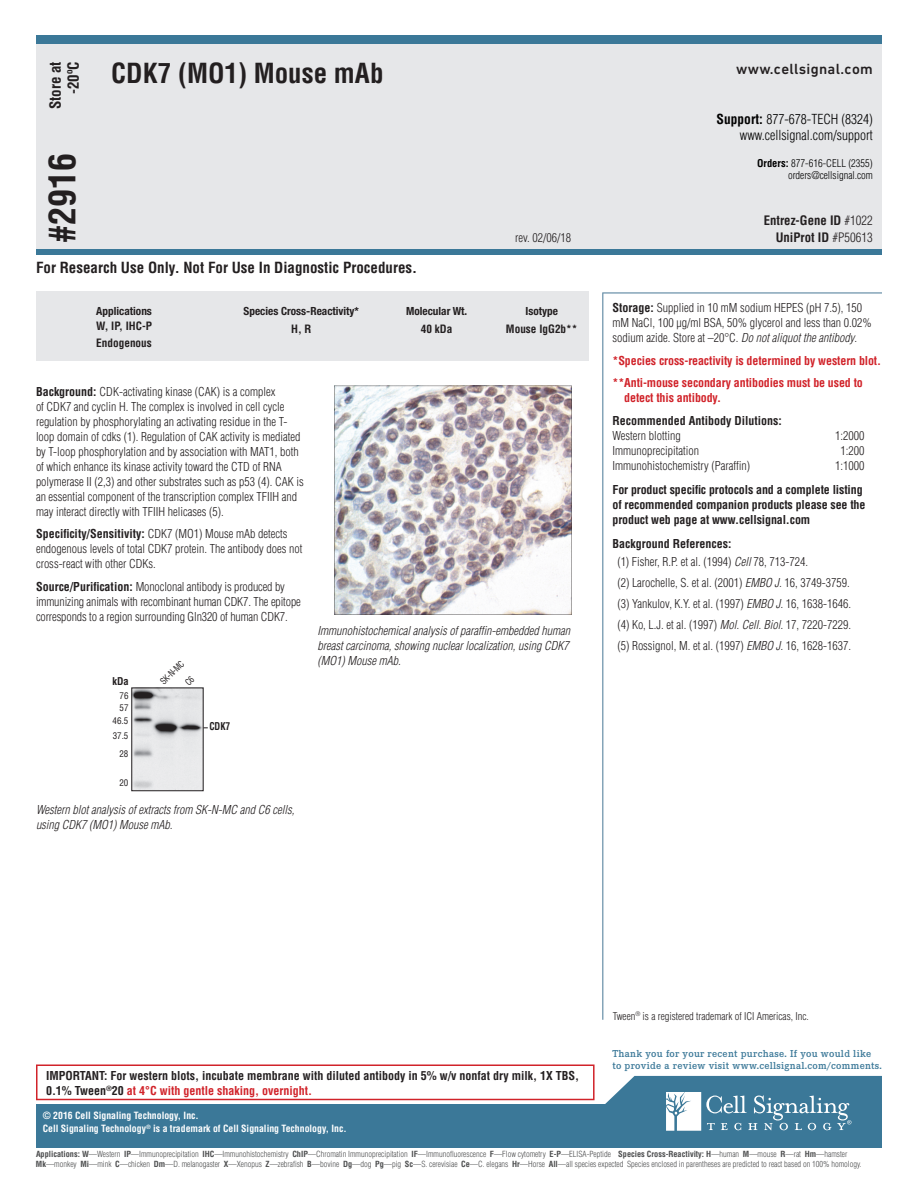
<style>
.page{position:relative;width:918px;height:1188px;background:#fff}
.page>*{position:absolute;margin:0;border:0;box-sizing:border-box;transform-origin:0 0}
.t1{font:700 condensed 36px "Helvetica";color:#231f20}
.t2{font:700 condensed 27px "Helvetica";color:#231f20}
.t3{font:700 condensed 15px/18px "Helvetica";color:#231f20;text-align:right}
.t4{font:500 15px "DIN Next W1 G";letter-spacing:.02em;color:#231f20}
.t5{font:300 condensed 13.5px/16.2px "Helvetica";color:#000;text-align:right}
.t6{font:700 condensed 12.75px "Helvetica";color:#231f20}
.t7{font:300 condensed 12px/15px "Helvetica";color:#231f20}
.t8{font:700 condensed 12px/15px "Helvetica";color:#231f20}
.t9{font:italic 300 condensed 12px/15px "Helvetica";color:#231f20;text-align:justify}
.t10{font:700 condensed 12px/22.5px "Helvetica";letter-spacing:-.01em;color:#d1232a}
.t11{font:700 condensed 11.25px "Helvetica Neue LTW1 G";color:#231f20}
.t12{font:700 condensed 11.25px "Helvetica";color:#231f20}
.t13{font:600 10.5px/12px "Corporate E Pro";letter-spacing:.025em;color:#3b7898}
.t14{font:300 condensed 10.5px/12.6px "Helvetica";color:#000;text-align:right}
.t15{font:300 condensed 10.5px "Helvetica";color:#231f20}
.t16{font:700 condensed 10.5px "Helvetica";color:#231f20;scale:.9 1}
.t17{font:700 condensed 10.5px "Helvetica";color:#231f20}
.t18{font:700 condensed 9.75px "Helvetica";color:#fff}
.t19{font:condensed 9px/12.3px "Helvetica";color:#231f20}
.t20{font:condensed 9px "Helvetica";color:#231f20;scale:.9 1}
.t21{font:300 condensed 8.25px/9.9px "Helvetica";color:#4b4c4d}
.s1{font-weight:700}
.s2{font-weight:300}
.s3{font-style:italic}
.s4{color:#d1232a}
</style>
<div class="page">
<div style="left:36px;top:1104px;width:846px;height:44px;background:#3b7898"></div>
<svg style="left:605px;top:1076px;width:277px;height:55px"></svg>
<div style="left:36px;top:43px;width:846px;height:210px;background:#e6e7e9"></div>
<div style="left:36px;top:249px;width:846px;height:6px;background:#3b7898"></div>
<div style="left:36px;top:35px;width:846px;height:9px;background:#3b7898"></div>
<div style="left:36px;top:291px;width:552px;height:70px;background:#e6e7e9"></div>
<svg style="left:36px;top:1065px;width:559px;height:35px"></svg>
<svg style="left:602px;top:292px;width:280px;height:728px"></svg>
<img style="left:334px;top:386px;width:238px;height:229px">
<img style="left:133px;top:690px;width:68px;height:99px">
<div style="left:131px;top:688px;width:72px;height:103px;border:1px solid #231f20"></div>
<p class="t3" style="left:48px;top:109px;width:49px;rotate:-90deg">Store at -20ºC</p>
<h1 class="t1" style="left:46px;top:243px;width:91px;rotate:-90deg">#2916</h1>
<h2 class="t2" style="left:111px;top:61px;width:274px">CDK7 (MO1) Mouse mAb</h2>
<p class="t3" style="left:36px;top:259px;width:383px">For Research Use Only. Not For Use In Diagnostic Procedures.</p>
<p class="t4" style="left:736px;top:63px;width:138px">www.cellsignal.com</p>
<p class="t5" style="left:717px;top:112px;width:158px"><span class="s1">Support:</span> 877-678-TECH (8324) www.cellsignal.com/support</p>
<p class="t14" style="left:757px;top:157px;width:117px"><span class="s1">Orders:</span> 877-616-CELL (2355) orders@cellsignal.com</p>
<p class="t6" style="left:764px;top:215px;width:111px">Entrez-Gene ID <span class="s2">#1022</span></p>
<p class="t7" style="left:515px;top:231px;width:57px">rev. 02/06/18</p>
<p class="t6" style="left:776px;top:231px;width:99px">UniProt ID <span class="s2">#P50613</span></p>
<p class="t11" style="left:96px;top:307px;width:57px">Applications</p>
<p class="t11" style="left:244px;top:307px;width:117px">Species Cross-Reactivity*</p>
<p class="t11" style="left:406px;top:307px;width:63px">Molecular Wt.</p>
<p class="t11" style="left:526px;top:307px;width:34px">Isotype</p>
<p class="t12" style="left:96px;top:321px;width:57px">W, IP, IHC-P</p>
<p class="t12" style="left:291px;top:324px;width:22px">H, R</p>
<p class="t12" style="left:421px;top:324px;width:33px">40 kDa</p>
<p class="t12" style="left:506px;top:324px;width:73px">Mouse IgG2b**</p>
<p class="t12" style="left:96px;top:337px;width:57px">Endogenous</p>
<p class="t7" style="left:36px;top:385px;width:269px"><span class="s1">Background:</span> CDK-activating kinase (CAK) is a complex<br>of CDK7 and cyclin H. The complex is involved in cell cycle regulation by phosphorylating an activating residue in the T&shy;loop domain of cdks (1). Regulation of CAK activity is mediated by T-loop phosphorylation and by association with MAT1, both of which enhance its kinase activity toward the CTD of RNA polymerase II (2,3) and other substrates such as p53 (4). CAK is an essential component of the transcription complex TFIIH and may interact directly with TFIIH helicases (5).</p>
<p class="t7" style="left:36px;top:527px;width:268px"><span class="s1">Specificity/Sensitivity:</span> CDK7 (MO1) Mouse mAb detects endogenous levels of total CDK7 protein. The antibody does not cross-react with other CDKs.</p>
<p class="t7" style="left:36px;top:580px;width:266px"><span class="s1">Source/Purification:</span> Monoclonal antibody is produced by immunizing animals with recombinant human CDK7. The epitope corresponds to a region surrounding Gln320 of human CDK7.</p>
<p class="t17" style="left:113px;top:675px;width:18px">kDa</p>
<p class="t19" style="left:120px;top:689px;width:11px">76<br>57</p>
<p class="t19" style="left:113px;top:713px;width:17px;line-height:15.3px">46.5<br>37.5</p>
<p class="t19" style="left:119px;top:747px;width:10px">28</p>
<p class="t19" style="left:119px;top:776px;width:10px">20</p>
<p class="t20" style="left:158px;top:679px;width:34px;rotate:-45deg">SK-N-MC</p>
<p class="t16" style="left:209px;top:720px;width:25px">CDK7</p>
<p class="t9" style="left:36px;top:803px;width:260px">Western blot analysis of extracts from SK-N-MC and C6 cells, using CDK7 (MO1) Mouse mAb.</p>
<p class="t9" style="left:318px;top:624px;width:254px">Immunohistochemical analysis of paraffin-embedded human breast carcinoma, showing nuclear localization, using CDK7 (MO1) Mouse mAb.</p>
<p class="t7" style="left:612px;top:301px;width:261px"><span class="s1">Storage:</span> Supplied in 10 mM sodium HEPES (pH 7.5), 150 mM NaCl, 100 µg/ml BSA, 50% glycerol and less than 0.02% sodium azide. Store at –20°C. <span class="s3">Do not aliquot the antibody</span>.</p>
<p class="t10" style="left:612px;top:350px;width:270px">*Species cross-reactivity is determined by western blot. ** Anti-mouse secondary antibodies must be used to</p>
<p class="t10" style="left:624px;top:387px;width:98px">detect this antibody.</p>
<p class="t8" style="left:612px;top:414px;width:171px">Recommended Antibody Dilutions:</p>
<p class="t7" style="left:612px;top:429px;width:70px">Western blotting</p>
<p class="t7" style="left:835px;top:429px;width:31px">1:2000</p>
<p class="t7" style="left:612px;top:444px;width:88px">Immunoprecipitation</p>
<p class="t7" style="left:841px;top:444px;width:25px">1:200</p>
<p class="t7" style="left:612px;top:459px;width:139px">Immunohistochemistry (Paraffin)</p>
<p class="t7" style="left:835px;top:459px;width:31px">1:1000</p>
<p class="t8" style="left:612px;top:483px;width:255px">For product specific protocols and a complete listing of recommended companion products please see the product web page at www.cellsignal.com</p>
<p class="t7" style="left:617px;top:535px;width:192px;line-height:18px;text-indent:-5px"><span class="s1">Background References:<br></span>(1) Fisher, R.P. et al. (1994) <span class="s3">Cell</span> 78, 713-724.</p>
<p class="t7" style="left:617px;top:573px;width:235px;line-height:21px;text-align:justify">(2) Larochelle, S. et al. (2001) <span class="s3">EMBO J.</span> 16, 3749-3759. (3) Yankulov, K.Y. et al. (1997) <span class="s3">EMBO J.</span> 16, 1638-1646. (4) Ko, L.J. et al. (1997) <span class="s3">Mol. Cell. Biol.</span> 17, 7220-7229. (5) Rossignol, M. et al. (1997) <span class="s3">EMBO J.</span> 16, 1628-1637.</p>
<p class="t8" style="left:46px;top:1069px;width:535px">IMPORTANT: For western blots, incubate membrane with diluted antibody in 5% w/v nonfat dry milk, 1X TBS,<br>0.1% Tween<sup>®</sup>20 <span class="s4">at 4°C with gentle shaking, overnight.</span></p>
<p class="t18" style="left:43px;top:1110px;width:158px">© 2016 Cell Signaling Technology, Inc.</p>
<p class="t18" style="left:43px;top:1124px;width:305px">Cell Signaling Technology<sup>®</sup> is a trademark of Cell Signaling Technology, Inc.</p>
<p class="t15" style="left:613px;top:1011px;width:198px">Tween<sup>®</sup> is a registered trademark of ICI Americas, Inc.</p>
<p class="t13" style="left:612px;top:1048px;width:271px">Thank you for your recent purchase. If you would like to provide a review visit www.cellsignal.com/comments.</p>
<p class="t21" style="left:36px;top:1150px;width:827px"><span class="s1">Applications: W</span>—Western <span class="s1">IP</span>—Immunoprecipitation <span class="s1">IHC</span>—Immunohistochemistry <span class="s1">ChIP</span>—Chromatin Immunoprecipitation <span class="s1">IF</span>—Immunofluorescence <span class="s1">F</span>—Flow cytometry <span class="s1">E-P</span>—ELISA-Peptide <span class="s1">Species Cross-Reactivity: H</span>—human <span class="s1">M</span>—mouse <span class="s1">R</span>—rat <span class="s1">Hm</span>—hamster<br><span class="s1">Mk</span>—monkey <span class="s1">Mi</span>—mink <span class="s1">C</span>—chicken <span class="s1">Dm</span>—D. melanogaster <span class="s1">X</span>—Xenopus <span class="s1">Z</span>—zebrafish <span class="s1">B</span>—bovine <span class="s1">Dg</span>—dog <span class="s1">Pg</span>—pig <span class="s1">Sc</span>—S. cerevisiae <span class="s1">Ce</span>—C. elegans <span class="s1">Hr</span>—Horse <span class="s1">All</span>—all species expected Species enclosed in parentheses are predicted to react based on 100% homology.</p>
</div>
